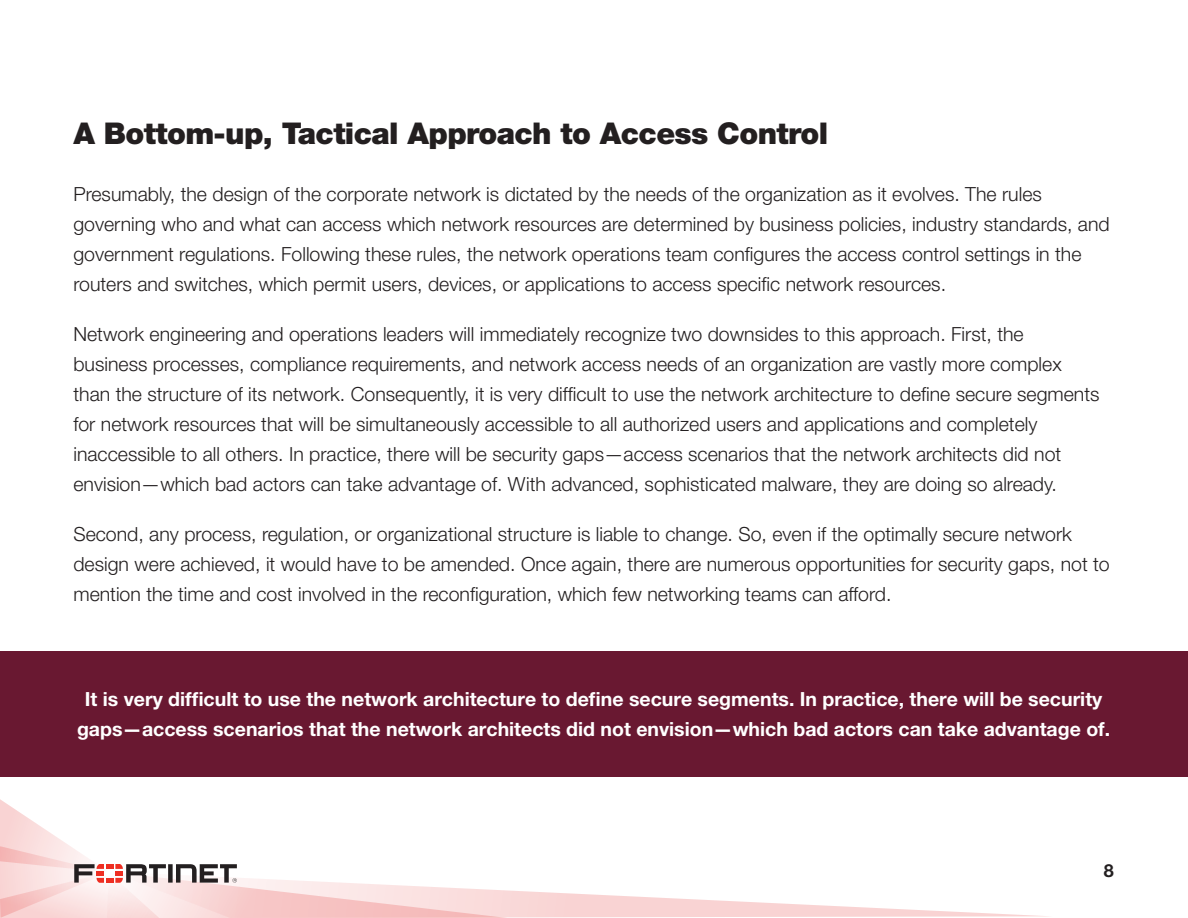
<style>
.page{position:relative;width:1188px;height:918px;background:#fff}
.page>*{position:absolute;margin:0;border:0;box-sizing:border-box;transform-origin:0 0}
.t1{font:900 30px "Helvetica Neue LT Pro";letter-spacing:-.02em;color:#231f20}
.t2{font:300 19.5px/30px "Helvetica Neue LT Pro";color:#231f20}
.t3{font:700 19.5px/30px "Helvetica Neue LT Pro";color:#fff;text-align:center}
.t4{font:700 18px "Helvetica Neue LT Pro";color:#231f20}
</style>
<div class="page">
<div style="left:0;top:652px;width:1188px;height:125px;background:#691831"></div>
<svg style="left:0;top:799px;width:1048px;height:119px"></svg>
<h1 class="t1" style="left:73px;top:115px;width:756px">A Bottom-up, Tactical Approach to Access Control</h1>
<p class="t2" style="left:73px;top:178px;width:1038px">Presumably, the design of the corporate network is dictated by the needs of the organization as it evolves. The rules governing who and what can access which network resources are determined by business policies, industry standards, and government regulations. Following these rules, the network operations team configures the access control settings in the routers and switches, which permit users, devices, or applications to access specific network resources.</p>
<p class="t2" style="left:73px;top:319px;width:1028px">Network engineering and operations leaders will immediately recognize two downsides to this approach. First, the business processes, compliance requirements, and network access needs of an organization are vastly more complex than the structure of its network. Consequently, it is very difficult to use the network architecture to define secure segments for network resources that will be simultaneously accessible to all authorized users and applications and completely inaccessible to all others. In practice, there will be security gaps—access scenarios that the network architects did not envision—which bad actors can take advantage of. With advanced, sophisticated malware, they are doing so already.</p>
<p class="t2" style="left:73px;top:519px;width:1038px">Second, any process, regulation, or organizational structure is liable to change. So, even if the optimally secure network design were achieved, it would have to be amended. Once again, there are numerous opportunities for security gaps, not to mention the time and cost involved in the reconfiguration, which few networking teams can afford.</p>
<p class="t3" style="left:77px;top:684px;width:1035px">It is very difficult to use the network architecture to define secure segments. In practice, there will be security gaps—access scenarios that the network architects did not envision—which bad actors can take advantage of.</p>
<p class="t4" style="left:1104px;top:859px;width:12px">8</p>
</div>
